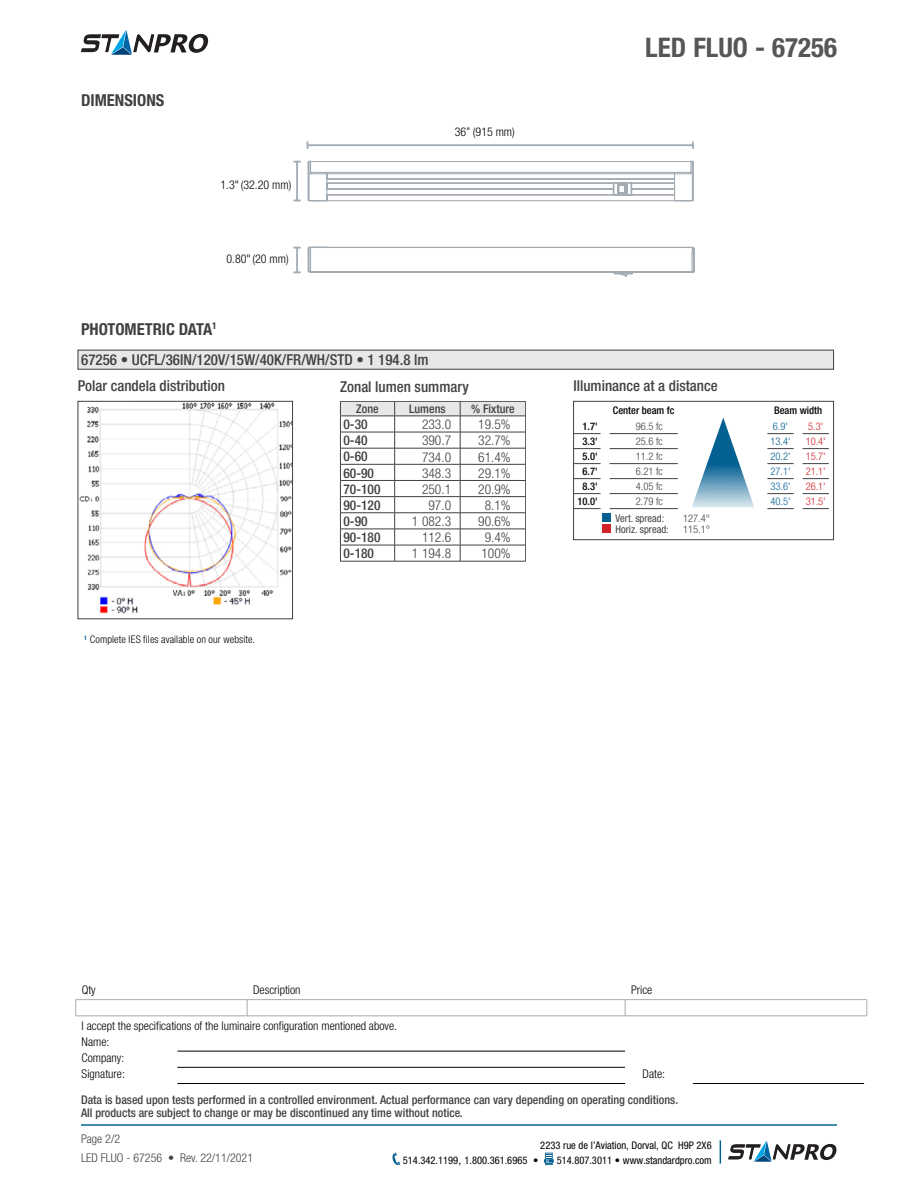
<style>
.page{position:relative;width:918px;height:1188px;background:#fff}
.page>*{position:absolute;margin:0;border:0;box-sizing:border-box;transform-origin:0 0}
.t1{font:700 condensed 27px "Helvetica Neue";color:#565659}
.t2{font:700 condensed 16.5px "Helvetica Neue";color:#414042}
.t3{font:500 condensed 15px "Helvetica Neue";color:#414042}
.t4{font:300 condensed 13.5px "Helvetica Neue";color:#414042}
.t5{font:500 condensed 13.5px "Helvetica Neue";color:#414042}
.t6{font:500 condensed 12px/13.5px "Helvetica Neue";color:#414042}
.t7{font:300 condensed 12px/16.2px "Helvetica Neue";color:#000}
.t8{font:300 condensed 12px/18.3px "Helvetica Neue";color:#414042}
.t9{font:condensed 10.5px "Helvetica Neue";color:#000}
.t10{font:300 condensed 10.5px "Helvetica Neue";color:#414042}
.t11{font:500 condensed 10.5px "Helvetica Neue";color:#000}
.t12{font:300 condensed 10.5px "Helvetica Neue";letter-spacing:.01em;color:#000}
.t13{font:300 condensed 10.5px "Helvetica Neue";color:#066193}
.t14{font:300 condensed 10.5px "Helvetica Neue";color:#d2232a}
.t15{font:condensed 10.5px "Helvetica Neue";color:#414042}
.s1{font-stretch:normal}
</style>
<div class="page">
<hr style="left:247px;top:999px;width:378px;height:1px;background:#a4acb3">
<hr style="left:625px;top:999px;width:242px;height:1px;background:#a4acb3">
<hr style="left:247px;top:1016px;width:378px;height:1px;background:#a4acb3">
<hr style="left:625px;top:1016px;width:242px;height:1px;background:#a4acb3">
<hr style="left:76px;top:999px;width:171px;height:1px;background:#a4acb3">
<svg style="left:75px;top:1000px;width:793px;height:16px"></svg>
<hr style="left:76px;top:1016px;width:171px;height:1px;background:#a4acb3">
<hr style="left:177px;top:1051px;width:448px;height:1px;background:#000">
<hr style="left:177px;top:1067px;width:448px;height:1px;background:#000">
<hr style="left:177px;top:1083px;width:448px;height:1px;background:#000">
<hr style="left:693px;top:1083px;width:171px;height:1px;background:#000">
<hr style="left:81px;top:1124px;width:756px;height:2px;background:#066193">
<svg style="left:720px;top:1140px;width:1px;height:24px"></svg>
<svg style="left:81px;top:30px;width:127px;height:25px"></svg>
<svg style="left:728px;top:1141px;width:109px;height:21px"></svg>
<svg style="left:392px;top:1153px;width:8px;height:12px"></svg>
<svg style="left:544px;top:1153px;width:10px;height:12px"></svg>
<svg style="left:307px;top:160px;width:387px;height:42px"></svg>
<svg style="left:307px;top:246px;width:388px;height:31px"></svg>
<hr style="left:308px;top:144px;width:386px;height:2px;background:#a4acb3">
<svg style="left:293px;top:271px;width:8px;height:2px"></svg>
<hr style="left:296px;top:247px;width:2px;height:26px;background:#a4acb3">
<svg style="left:293px;top:247px;width:8px;height:2px"></svg>
<hr style="left:296px;top:161px;width:2px;height:40px;background:#a4acb3">
<svg style="left:293px;top:161px;width:8px;height:2px"></svg>
<hr style="left:610px;top:433px;width:68px;height:1px;background:#414042">
<hr style="left:610px;top:448px;width:68px;height:1px;background:#414042">
<hr style="left:610px;top:463px;width:68px;height:1px;background:#414042">
<hr style="left:610px;top:478px;width:68px;height:1px;background:#414042">
<hr style="left:610px;top:493px;width:68px;height:1px;background:#414042">
<hr style="left:610px;top:508px;width:68px;height:1px;background:#414042">
<svg style="left:575px;top:508px;width:26px;height:1px"></svg>
<svg style="left:575px;top:433px;width:26px;height:1px"></svg>
<svg style="left:575px;top:448px;width:26px;height:1px"></svg>
<svg style="left:575px;top:463px;width:26px;height:1px"></svg>
<svg style="left:575px;top:478px;width:26px;height:1px"></svg>
<svg style="left:575px;top:493px;width:26px;height:1px"></svg>
<svg style="left:647px;top:418px;width:182px;height:92px"></svg>
<div style="left:602px;top:513px;width:9px;height:9px;background:#066193"></div>
<div style="left:602px;top:524px;width:9px;height:9px;background:#d2232a"></div>
<div style="left:573px;top:401px;width:261px;height:139px;border:1px solid #414042"></div>
<svg style="left:340px;top:401px;width:186px;height:160px"></svg>
<hr style="left:340px;top:561px;width:55px;height:1px;background:#414042">
<hr style="left:395px;top:561px;width:65px;height:1px;background:#414042">
<hr style="left:460px;top:561px;width:66px;height:1px;background:#414042">
<div style="left:78px;top:350px;width:756px;height:19px;background:#e6e7e8"></div>
<img style="left:80px;top:403px;width:211px;height:211px">
<div style="left:78px;top:401px;width:215px;height:218px;border:1px solid #414042"></div>
<h2 class="t2" style="left:81px;top:90px;width:85px">DIMENSIONS</h2>
<p class="t7" style="left:220px;top:176px;width:72px">1.3"(32.20 mm)</p>
<p class="t7" style="left:226px;top:251px;width:64px">0.80"(20 mm)</p>
<h2 class="t2" style="left:81px;top:319px;width:137px">PHOTOMETRIC DATA<sup>1</sup></h2>
<p class="t3" style="left:81px;top:351px;width:349px">67256 • UCFL/36IN/120V/15W/40K/FR/WH/STD • 1 194.8 lm</p>
<p class="t7" style="left:455px;top:123px;width:62px">36” (915 mm)</p>
<h1 class="t1" style="left:645px;top:31px;width:193px">LED FLUO - 67256</h1>
<p class="t3" style="left:78px;top:376px;width:149px">Polar candela distribution</p>
<p class="t3" style="left:573px;top:376px;width:146px">Illuminance at a distance</p>
<p class="t11" style="left:613px;top:404px;width:63px">Center beam fc</p>
<p class="t11" style="left:774px;top:404px;width:50px">Beam width</p>
<p class="t11" style="left:582px;top:420px;width:17px">1.7'</p>
<p class="t10" style="left:636px;top:420px;width:28px">96.5 fc</p>
<p class="t13" style="left:773px;top:420px;width:17px">6.9'</p>
<p class="t14" style="left:808px;top:420px;width:17px">5.3'</p>
<p class="t11" style="left:582px;top:435px;width:17px">3.3'</p>
<p class="t10" style="left:636px;top:435px;width:28px">25.6 fc</p>
<p class="t13" style="left:770px;top:435px;width:22px">13.4'</p>
<p class="t14" style="left:806px;top:435px;width:22px">10.4'</p>
<p class="t11" style="left:582px;top:450px;width:17px">5.0'</p>
<p class="t10" style="left:636px;top:450px;width:28px">11.2 fc</p>
<p class="t13" style="left:770px;top:450px;width:22px">20.2'</p>
<p class="t14" style="left:806px;top:450px;width:22px">15.7'</p>
<p class="t11" style="left:582px;top:465px;width:17px">6.7'</p>
<p class="t10" style="left:636px;top:465px;width:28px">6.21 fc</p>
<p class="t13" style="left:770px;top:465px;width:22px">27.1'</p>
<p class="t14" style="left:806px;top:465px;width:22px">21.1'</p>
<p class="t11" style="left:582px;top:480px;width:17px">8.3'</p>
<p class="t10" style="left:636px;top:480px;width:28px">4.05 fc</p>
<p class="t13" style="left:770px;top:480px;width:22px">33.6'</p>
<p class="t14" style="left:806px;top:480px;width:22px">26.1'</p>
<p class="t11" style="left:577px;top:495px;width:22px">10.0'</p>
<p class="t10" style="left:636px;top:495px;width:28px">2.79 fc</p>
<p class="t13" style="left:770px;top:495px;width:22px">40.5'</p>
<p class="t14" style="left:806px;top:495px;width:22px">31.5'</p>
<p class="t15" style="left:616px;top:512px;width:50px">Vert. spread:</p>
<p class="t10" style="left:683px;top:512px;width:28px">127.4°</p>
<p class="t15" style="left:616px;top:523px;width:55px">Horiz. spread:</p>
<p class="t10" style="left:683px;top:523px;width:28px">115.1°</p>
<p class="t3" style="left:340px;top:378px;width:130px">Zonal lumen summary</p>
<p class="t6" style="left:356px;top:402px;width:24px">Zone</p>
<p class="t6" style="left:409px;top:402px;width:38px">Lumens</p>
<p class="t6" style="left:471px;top:402px;width:45px">% Fixture</p>
<p class="t5" style="left:343px;top:416px;width:26px">0-30</p>
<p class="t4" style="left:422px;top:417px;width:31px">233.0</p>
<p class="t4" style="left:478px;top:417px;width:34px">19.5%</p>
<p class="t5" style="left:343px;top:432px;width:26px">0-40</p>
<p class="t4" style="left:422px;top:433px;width:31px">390.7</p>
<p class="t4" style="left:478px;top:433px;width:34px">32.7%</p>
<p class="t5" style="left:343px;top:449px;width:26px">0-60</p>
<p class="t4" style="left:422px;top:449px;width:31px">734.0</p>
<p class="t4" style="left:478px;top:449px;width:34px">61.4%</p>
<p class="t5" style="left:343px;top:465px;width:32px">60-90</p>
<p class="t4" style="left:422px;top:465px;width:31px">348.3</p>
<p class="t4" style="left:478px;top:465px;width:34px">29.1%</p>
<p class="t5" style="left:343px;top:481px;width:39px">70-100</p>
<p class="t4" style="left:422px;top:481px;width:31px">250.1</p>
<p class="t4" style="left:478px;top:481px;width:34px">20.9%</p>
<p class="t5" style="left:343px;top:497px;width:39px">90-120</p>
<p class="t4" style="left:429px;top:498px;width:24px">97.0</p>
<p class="t4" style="left:485px;top:498px;width:27px">8.1%</p>
<p class="t5" style="left:343px;top:513px;width:26px">0-90</p>
<p class="t4" style="left:412px;top:514px;width:41px">1 082.3</p>
<p class="t4" style="left:478px;top:514px;width:34px">90.6%</p>
<p class="t5" style="left:343px;top:529px;width:39px">90-180</p>
<p class="t4" style="left:422px;top:530px;width:31px">112.6</p>
<p class="t4" style="left:485px;top:530px;width:27px">9.4%</p>
<p class="t5" style="left:343px;top:545px;width:32px">0-180</p>
<p class="t4" style="left:412px;top:546px;width:41px">1 194.8</p>
<p class="t4" style="left:482px;top:546px;width:31px">100%</p>
<p class="t12" style="left:84px;top:634px;width:172px"><sup>1</sup> Complete IES files available on our website.</p>
<p class="t7" style="left:82px;top:982px;width:16px">Qty</p>
<p class="t7" style="left:253px;top:982px;width:49px">Description</p>
<p class="t7" style="left:631px;top:982px;width:23px">Price</p>
<p class="t7" style="left:82px;top:1017px;width:317px">I accept the specifications of the luminaire configuration mentioned above.<br>Name:<br>Company:<br>Signature:</p>
<p class="t7" style="left:643px;top:1066px;width:24px">Date:</p>
<p class="t6" style="left:81px;top:1093px;width:599px">Data is based upon tests performed in a controlled environment. Actual performance can vary depending on operating conditions.<br>All products are subject to change or may be discontinued any time without notice.</p>
<p class="t8" style="left:81px;top:1130px;width:174px">Page 2/2<br>LED FLUO - 67256 • Rev. 22/11/2021</p>
<p class="t9" style="left:540px;top:1139px;width:173px">2233 rue de l’Aviation, Dorval, QC H9P 2X6</p>
<p class="t9" style="left:403px;top:1154px;width:137px">514.342.1199<span class="s1">,</span> 1.800.361.6965 •</p>
<p class="t9" style="left:557px;top:1154px;width:157px">514.807.3011 • www.standardpro.com</p>
</div>
